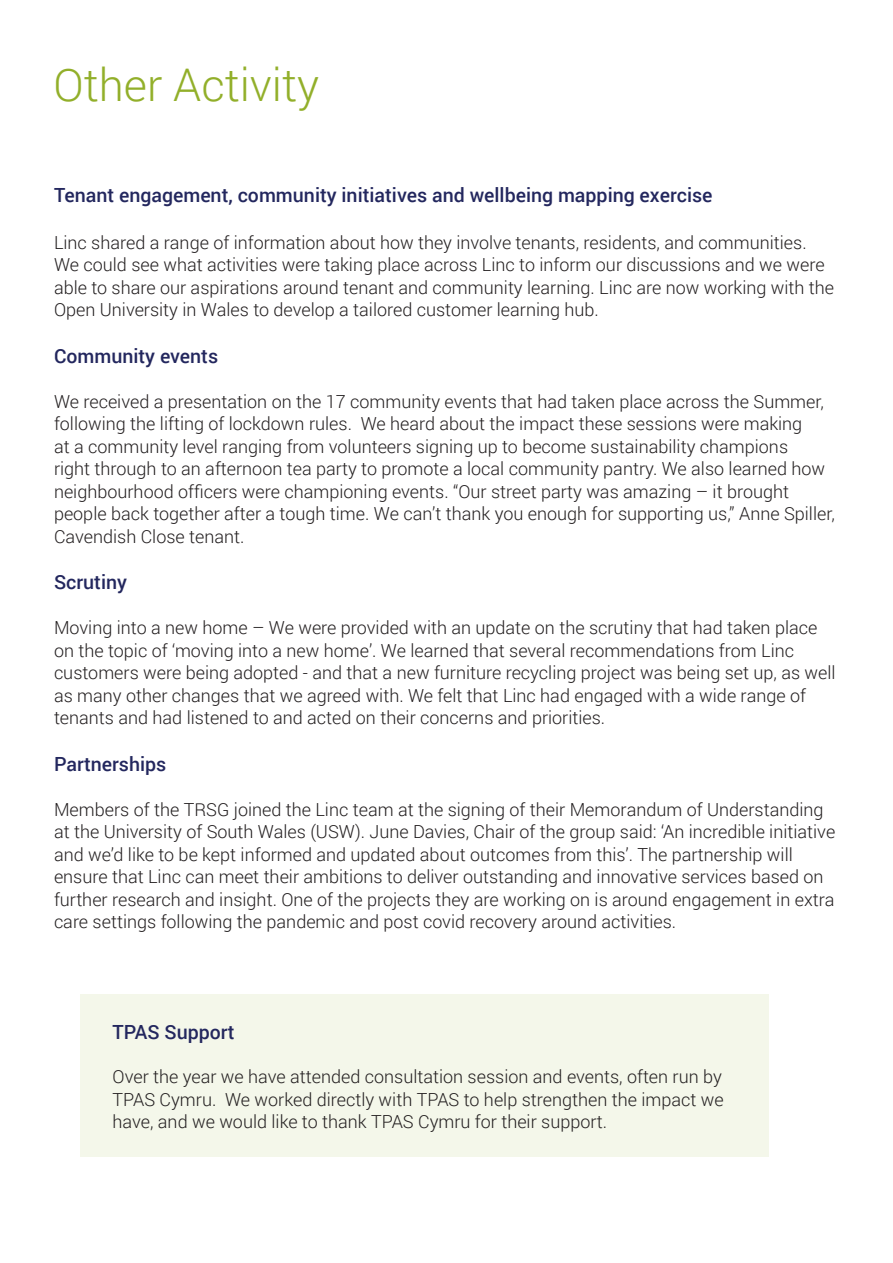
<style>
.page{position:relative;width:893px;height:1263px;background:#fff}
.page>*{position:absolute;margin:0;border:0;box-sizing:border-box;transform-origin:0 0}
.t1{font:300 45px "Roboto";color:#92af2a}
.t2{font:500 19.5px "Roboto";color:#23275e}
.t3{font:300 18px/22.5px "Roboto";color:#231f20}
</style>
<div class="page">
<div style="left:80px;top:994px;width:688px;height:162px;background:#f4f7ea"></div>
<p class="t1" style="left:54px;top:54px;width:267px">Other Activity</p>
<p class="t2" style="left:54px;top:182px;width:660px">Tenant engagement, community initiatives and wellbeing mapping exercise</p>
<p class="t3" style="left:54px;top:230px;width:782px">Linc shared a range of information about how they involve tenants, residents, and communities.<br>We could see what activities were taking place across Linc to inform our discussions and we were able to share our aspirations around tenant and community learning. Linc are now working with the Open University in Wales to develop a tailored customer learning hub.</p>
<p class="t2" style="left:54px;top:342px;width:166px">Community events</p>
<p class="t3" style="left:54px;top:389px;width:782px">We received a presentation on the 17 community events that had taken place across the Summer, following the lifting of lockdown rules. We heard about the impact these sessions were making<br>at a community level ranging from volunteers signing up to become sustainability champions<br>right through to an afternoon tea party to promote a local community pantry. We also learned how neighbourhood officers were championing events. “Our street party was amazing – it brought people back together after a tough time. We can’t thank you enough for supporting us,” Anne Spiller, Cavendish Close tenant.</p>
<p class="t2" style="left:54px;top:569px;width:75px">Scrutiny</p>
<p class="t3" style="left:54px;top:616px;width:783px">Moving into a new home – We were provided with an update on the scrutiny that had taken place on the topic of ‘moving into a new home’. We learned that several recommendations from Linc customers were being adopted - and that a new furniture recycling project was being set up, as well as many other changes that we agreed with. We felt that Linc had engaged with a wide range of tenants and had listened to and acted on their concerns and priorities.</p>
<p class="t2" style="left:54px;top:750px;width:114px">Partnerships</p>
<p class="t3" style="left:54px;top:797px;width:783px">Members of the TRSG joined the Linc team at the signing of their Memorandum of Understanding at the University of South Wales (USW). June Davies, Chair of the group said: ‘An incredible initiative and we’d like to be kept informed and updated about outcomes from this’. The partnership will ensure that Linc can meet their ambitions to deliver outstanding and innovative services based on further research and insight. One of the projects they are working on is around engagement in extra care settings following the pandemic and post covid recovery around activities.</p>
<p class="t2" style="left:113px;top:1018px;width:124px">TPAS Support</p>
<p class="t3" style="left:113px;top:1065px;width:613px;text-align:justify">Over the year we have attended consultation session and events, often run by TPAS Cymru. We worked directly with TPAS to help strengthen the impact we have, and we would like to thank TPAS Cymru for their support.</p>
</div>
